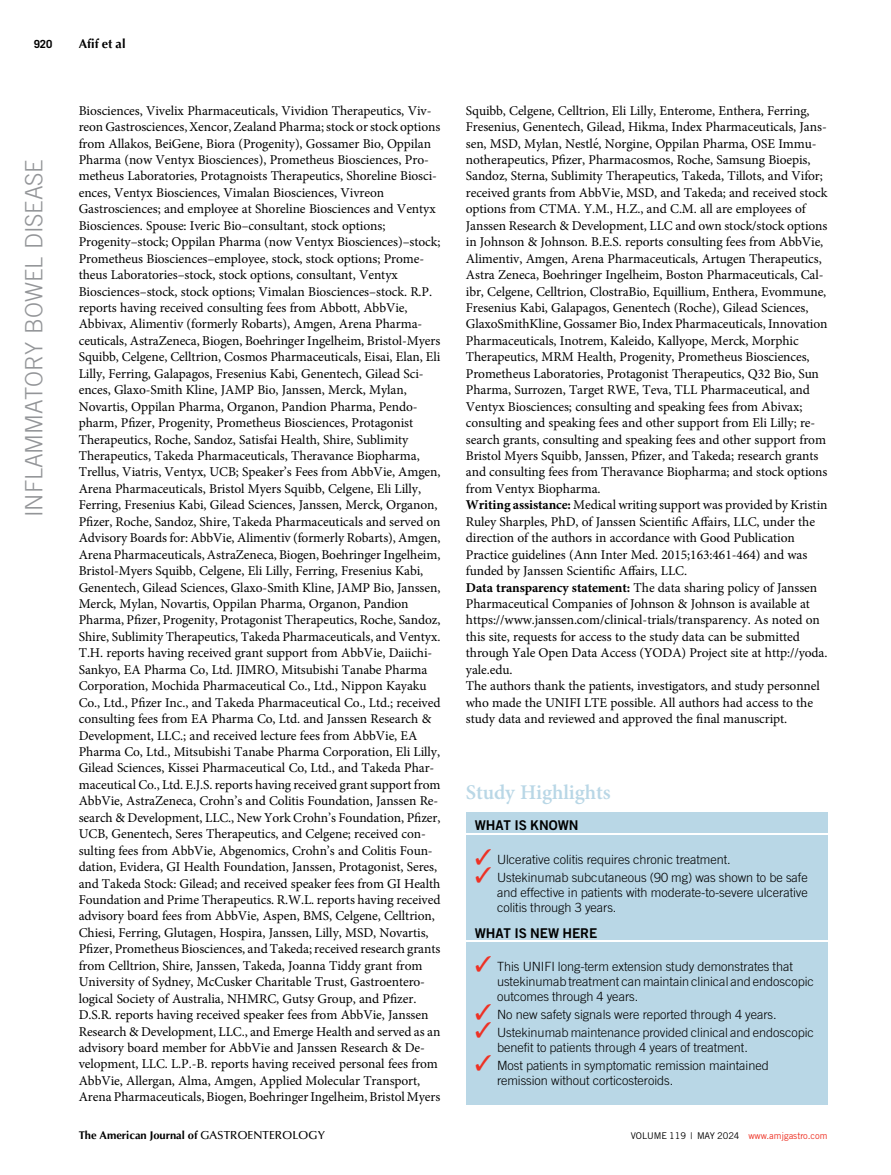
<style>
.page{position:relative;width:891px;height:1175px;background:#fff}
.page>*{position:absolute;margin:0;border:0;box-sizing:border-box;transform-origin:0 0}
.t1{font:23.85px "Adv TT6 dfc 8 da 3";color:#939598}
.t2{font:20.85px "Adv OT5 e 4 d 79 fc";color:#b9d7e6}
.t3{font:13.5px/16.5px "Adv OT1 ef 757 c 0";color:#000}
.t4{font:13.5px "Adv O Ta 018106 b.B";color:#000}
.t5{font:12.75px/18px "Adv TT6 dfc 8 da 3";color:#000}
.t6{font:12.75px "Adv PSOP B";color:#000}
.t7{font:11.25px "Adv PSOP B";color:#000}
.t8{font:11.25px "Adv TT3 d 29 b 194.B";color:#000}
.t9{font:9.3px "Adv TT1 a 7102 ed";color:#000}
.s1{font-style:inherit}
.s2{font-family:"Adv OT1 ef 757 c 0+fb"}
.s3{font-family:"Adv O Tb 65 e 897 d.B"}
.s4{font-family:"Adv PED0017";font-size:20.85px;color:#ee3124}
.s5{font-family:"Adv PSA536";font-size:11.7px}
.s6{color:#ee3124}
</style>
<div class="page">
<div style="left:466px;top:812px;width:361px;height:130px;background:#b9d7e6"></div>
<div style="left:466px;top:919px;width:361px;height:185px;background:#b9d7e6"></div>
<hr style="left:466px;top:833px;width:361px;height:1px;background:#fff">
<hr style="left:466px;top:940px;width:361px;height:2px;background:#fff">
<p class="t8" style="left:34px;top:40px;width:20px">920</p>
<p class="t6" style="left:79px;top:36px;width:48px">Afif et al</p>
<h1 class="t1" style="left:25px;top:517px;width:359px;rotate:-90deg">INFLAMMATORY BOWEL DISEASE</h1>
<p class="t3" style="left:79px;top:103px;width:363px">Biosciences, Vivelix Pharmaceuticals, Vividion Therapeutics, Viv&shy;reon Gastrosciences, Xencor, Zealand Pharma; stock or stock options from Allakos, BeiGene, Biora (Progenity), Gossamer Bio, Oppilan Pharma (now Ventyx Biosciences), Prometheus Biosciences, Pro&shy;metheus Laboratories, Protagnoists Therapeutics, Shoreline Biosci&shy;ences, Ventyx Biosciences, Vimalan Biosciences, Vivreon Gastrosciences; and employee at Shoreline Biosciences and Ventyx Biosciences. Spouse: Iveric Bio<span class="s1">–</span>consultant, stock options; Progenity<span class="s1">–</span>stock; Oppilan Pharma (now Ventyx Biosciences)<span class="s1">–</span>stock; Prometheus Biosciences<span class="s1">–</span>employee, stock, stock options; Prome&shy;theus Laboratories<span class="s1">–</span>stock, stock options, consultant, Ventyx Biosciences<span class="s1">–</span>stock, stock options; Vimalan Biosciences<span class="s1">–</span>stock. R.P. reports having received consulting fees from Abbott, AbbVie, Abbivax, Alimentiv (formerly Robarts), Amgen, Arena Pharma&shy;ceuticals, AstraZeneca, Biogen, Boehringer Ingelheim, Bristol-Myers Squibb, Celgene, Celltrion, Cosmos Pharmaceuticals, Eisai, Elan, Eli Lilly, Ferring, Galapagos, Fresenius Kabi, Genentech, Gilead Sci&shy;ences, Glaxo-Smith Kline, JAMP Bio, Janssen, Merck, Mylan, Novartis, Oppilan Pharma, Organon, Pandion Pharma, Pendo&shy;pharm, P<span class="s2">fi</span>zer, Progenity, Prometheus Biosciences, Protagonist Therapeutics, Roche, Sandoz, Satisfai Health, Shire, Sublimity Therapeutics, Takeda Pharmaceuticals, Theravance Biopharma, Trellus, Viatris, Ventyx, UCB; Speaker<span class="s1">’</span>s Fees from AbbVie, Amgen, Arena Pharmaceuticals, Bristol Myers Squibb, Celgene, Eli Lilly, Ferring, Fresenius Kabi, Gilead Sciences, Janssen, Merck, Organon, P<span class="s2">fi</span>zer, Roche, Sandoz, Shire, Takeda Pharmaceuticals and served on Advisory Boards for: AbbVie, Alimentiv (formerly Robarts), Amgen, Arena Pharmaceuticals, AstraZeneca, Biogen, Boehringer Ingelheim, Bristol-Myers Squibb, Celgene, Eli Lilly, Ferring, Fresenius Kabi, Genentech, Gilead Sciences, Glaxo-Smith Kline, JAMP Bio, Janssen, Merck, Mylan, Novartis, Oppilan Pharma, Organon, Pandion Pharma, P<span class="s2">fi</span>zer, Progenity, Protagonist Therapeutics, Roche, Sandoz, Shire, Sublimity Therapeutics, Takeda Pharmaceuticals, and Ventyx.<br>T.H. reports having received grant support from AbbVie, Daiichi-Sankyo, EA Pharma Co, Ltd. JIMRO, Mitsubishi Tanabe Pharma Corporation, Mochida Pharmaceutical Co., Ltd., Nippon Kayaku Co., Ltd., P<span class="s2">fi</span>zer Inc., and Takeda Pharmaceutical Co., Ltd.; received consulting fees from EA Pharma Co, Ltd. and Janssen Research &amp; Development, LLC.; and received lecture fees from AbbVie, EA Pharma Co, Ltd., Mitsubishi Tanabe Pharma Corporation, Eli Lilly, Gilead Sciences, Kissei Pharmaceutical Co, Ltd., and Takeda Phar&shy;maceutical Co., Ltd. E.J.S. reports having received grant support from AbbVie, AstraZeneca, Crohn<span class="s1">’</span>s and Colitis Foundation, Janssen Re&shy;search &amp; Development, LLC., New York Crohn<span class="s1">’</span>s Foundation, P<span class="s2">fi</span>zer, UCB, Genentech, Seres Therapeutics, and Celgene; received con&shy;sulting fees from AbbVie, Abgenomics, Crohn<span class="s1">’</span>s and Colitis Foun&shy;dation, Evidera, GI Health Foundation, Janssen, Protagonist, Seres, and Takeda Stock: Gilead; and received speaker fees from GI Health Foundation and Prime Therapeutics. R.W.L. reports having received advisory board fees from AbbVie, Aspen, BMS, Celgene, Celltrion, Chiesi, Ferring, Glutagen, Hospira, Janssen, Lilly, MSD, Novartis, P<span class="s2">fi</span>zer, Prometheus Biosciences, and Takeda; received research grants from Celltrion, Shire, Janssen, Takeda, Joanna Tiddy grant from University of Sydney, McCusker Charitable Trust, Gastroentero&shy;logical Society of Australia, NHMRC, Gutsy Group, and P<span class="s2">fi</span>zer.<br>D.S.R. reports having received speaker fees from AbbVie, Janssen Research &amp; Development, LLC., and Emerge Health and served as an advisory board member for AbbVie and Janssen Research &amp; De&shy;velopment, LLC. L.P.-B. reports having received personal fees from AbbVie, Allergan, Alma, Amgen, Applied Molecular Transport, Arena Pharmaceuticals, Biogen, Boehringer Ingelheim, Bristol Myers</p>
<p class="t3" style="left:466px;top:103px;width:362px">Squibb, Celgene, Celltrion, Eli Lilly, Enterome, Enthera, Ferring,<br>Fresenius, Genentech, Gilead, Hikma, Index Pharmaceuticals, Jans&shy;sen, MSD, Mylan, Nestle, Norgine, Oppilan Pharma, OSE Immu-</p>
<p class="t3" style="left:466px;top:136px;width:363px;text-indent:127px">´<br>notherapeutics, P<span class="s2">fi</span>zer, Pharmacosmos, Roche, Samsung Bioepis, Sandoz, Sterna, Sublimity Therapeutics, Takeda, Tillots, and Vifor; received grants from AbbVie, MSD, and Takeda; and received stock options from CTMA. Y.M., H.Z., and C.M. all are employees of Janssen Research &amp; Development, LLC and own stock/stock options in Johnson &amp; Johnson. B.E.S. reports consulting fees from AbbVie, Alimentiv, Amgen, Arena Pharmaceuticals, Artugen Therapeutics, Astra Zeneca, Boehringer Ingelheim, Boston Pharmaceuticals, Cal&shy;ibr, Celgene, Celltrion, ClostraBio, Equillium, Enthera, Evommune, Fresenius Kabi, Galapagos, Genentech (Roche), Gilead Sciences, GlaxoSmithKline, Gossamer Bio, Index Pharmaceuticals, Innovation Pharmaceuticals, Inotrem, Kaleido, Kallyope, Merck, Morphic Therapeutics, MRM Health, Progenity, Prometheus Biosciences, Prometheus Laboratories, Protagonist Therapeutics, Q32 Bio, Sun Pharma, Surrozen, Target RWE, Teva, TLL Pharmaceutical, and Ventyx Biosciences; consulting and speaking fees from Abivax; consulting and speaking fees and other support from Eli Lilly; re&shy;search grants, consulting and speaking fees and other support from Bristol Myers Squibb, Janssen, P<span class="s2">fi</span>zer, and Takeda; research grants and consulting fees from Theravance Biopharma; and stock options from Ventyx Biopharma.<br><span class="s3">Writing assistance:</span> Medical writing support was provided by Kristin Ruley Sharples, PhD, of Janssen Scienti<span class="s2">fi</span>c A<span class="s2">ff</span>airs, LLC, under the direction of the authors in accordance with Good Publication Practice guidelines (Ann Inter Med. 2015;163:461-464) and was funded by Janssen Scienti<span class="s2">fi</span>c A<span class="s2">ff</span>airs, LLC.<br><span class="s3">Data transparency statement:</span> The data sharing policy of Janssen Pharmaceutical Companies of Johnson &amp; Johnson is available at https://www.janssen.com/clinical-trials/transparency. As noted on this site, requests for access to the study data can be submitted through Yale Open Data Access (YODA) Project site at http://yoda. yale.edu.<br>The authors thank the patients, investigators, and study personnel who made the UNIFI LTE possible. All authors had access to the study data and reviewed and approved the <span class="s2">fi</span>nal manuscript.</p>
<h2 class="t2" style="left:466px;top:784px;width:146px">Study Highlights</h2>
<p class="t4" style="left:475px;top:820px;width:105px">WHAT IS KNOWN</p>
<p class="t5" style="left:475px;top:851px;width:334px"><span class="s4">3</span> Ulcerative colitis requires chronic treatment.<br><span class="s4">3</span> Ustekinumab subcutaneous (90 mg) was shown to be safe</p>
<p class="t5" style="left:497px;top:885px;width:312px;line-height:14.9px">and effective in patients with moderate-to-severe ulcerative colitis through 3 years.</p>
<p class="t4" style="left:475px;top:928px;width:124px">WHAT IS NEW HERE</p>
<p class="t5" style="left:497px;top:960px;width:318px;line-height:15px;text-indent:-22px"><span class="s4">3</span> This UNIFI long-term extension study demonstrates that ustekinumab treatment can maintain clinical and endoscopic outcomes through 4 years.</p>
<p class="t5" style="left:475px;top:1006px;width:341px"><span class="s4">3</span> No new safety signals were reported through 4 years.<br><span class="s4">3</span> Ustekinumab maintenance provided clinical and endoscopic</p>
<p class="t5" style="left:475px;top:1039px;width:295px;text-align:center">benefit to patients through 4 years of treatment.<br><span class="s4">3</span> Most patients in symptomatic remission maintained</p>
<p class="t5" style="left:497px;top:1072px;width:178px">remission without corticosteroids.</p>
<p class="t7" style="left:79px;top:1128px;width:248px">The American Journal of <span class="s5">GASTROENTEROLOGY</span></p>
<p class="t9" style="left:631px;top:1132px;width:198px">VOLUME 119 | MAY 2024 <span class="s6">www.amjgastro.com</span></p>
</div>
